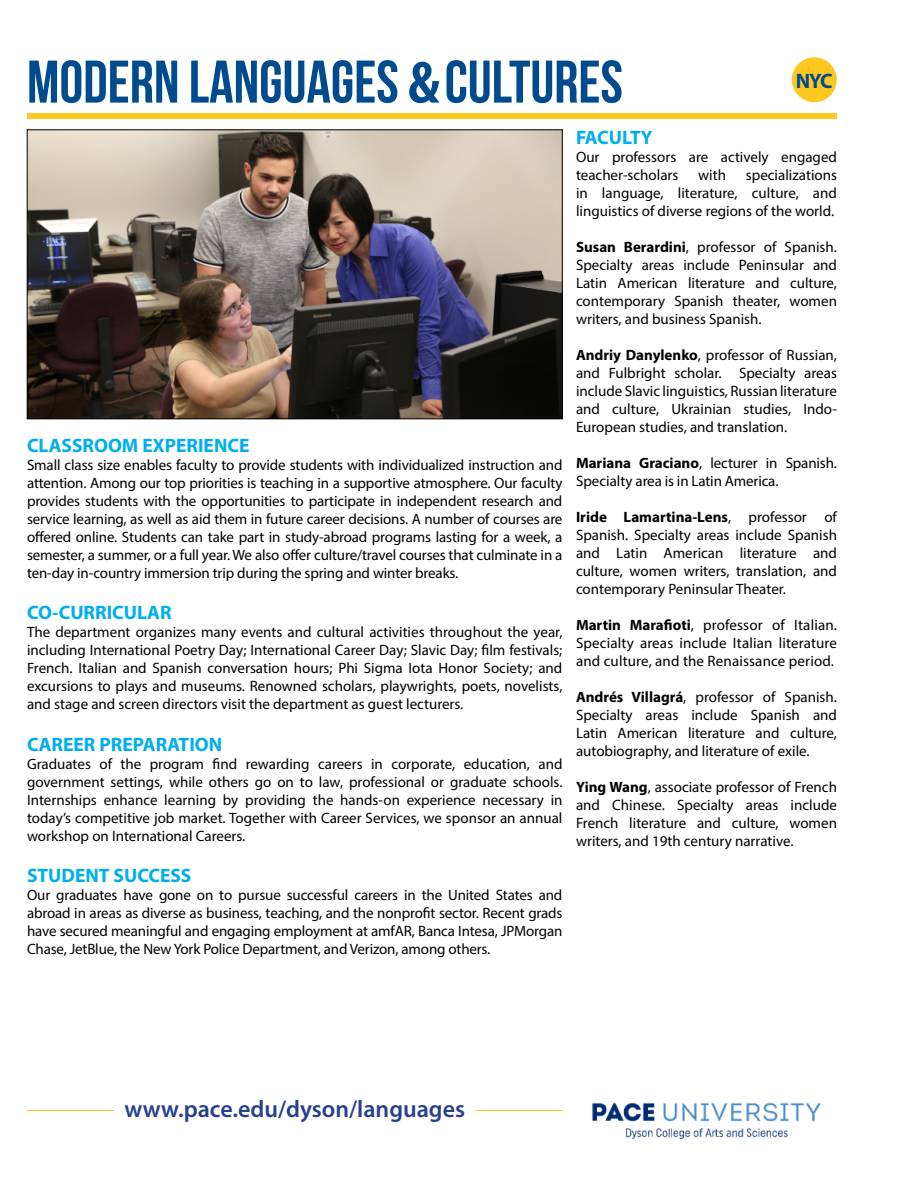
<style>
.page{position:relative;width:918px;height:1188px;background:#fff}
.page>*{position:absolute;margin:0;border:0;box-sizing:border-box;transform-origin:0 0}
.t1{font:700 60px "Bebas Neue";color:#004b8e}
.t2{font:600 24px "Myriad Pro";color:#25408f}
.t3{font:700 21px "Myriad Pro";color:#004b8e}
.t4{font:700 19.5px "Myriad Pro";color:#00aeef}
.t5{font:15px/18px "Myriad Pro";color:#000;text-align:justify}
.s1{font-family:"Myriad Pro";font-stretch:condensed}
.s2{font-weight:700}
</style>
<div class="page">
<img style="left:29px;top:132px;width:531px;height:285px">
<div style="left:27px;top:130px;width:535px;height:289px;border:1px solid #000"></div>
<div style="left:792px;top:57px;width:45px;height:45px;background:#ffc820;border-radius:50%"></div>
<div style="left:27px;top:113px;width:810px;height:6px;background:#ffc820"></div>
<hr style="left:27px;top:1110px;width:87px;height:1px;background:#ffc820">
<hr style="left:476px;top:1110px;width:86px;height:1px;background:#ffc820">
<img style="left:592px;top:1102px;width:229px;height:37px">
<h1 class="t1" style="left:27px;top:49px;width:597px">MODERN LANGUAGES <span class="s1">&amp;</span> CULTURES</h1>
<h3 class="t3" style="left:796px;top:67px;width:39px">NYC</h3>
<h3 class="t4" style="left:27px;top:433px;width:224px">CLASSROOM EXPERIENCE</h3>
<p class="t5" style="left:27px;top:456px;width:537px">Small class size enables faculty to provide students with individualized instruction and attention. Among our top priorities is teaching in a supportive atmosphere. Our faculty provides students with the opportunities to participate in independent research and service learning, as well as aid them in future career decisions. A number of courses are offered online. Students can take part in study-abroad programs lasting for a week, a semester, a summer, or a full year. We also offer culture/travel courses that culminate in a ten-day in-country immersion trip during the spring and winter breaks.</p>
<h3 class="t4" style="left:27px;top:600px;width:146px">CO-CURRICULAR</h3>
<p class="t5" style="left:27px;top:623px;width:537px">The department organizes many events and cultural activities throughout the year, including International Poetry Day; International Career Day; Slavic Day; film festivals; French. Italian and Spanish conversation hours; Phi Sigma Iota Honor Society; and excursions to plays and museums. Renowned scholars, playwrights, poets, novelists, and stage and screen directors visit the department as guest lecturers.</p>
<h3 class="t4" style="left:27px;top:732px;width:197px">CAREER PREPARATION</h3>
<p class="t5" style="left:27px;top:755px;width:537px">Graduates of the program find rewarding careers in corporate, education, and government settings, while others go on to law, professional or graduate schools.<br>Internships enhance learning by providing the hands-on experience necessary in today’s competitive job market. Together with Career Services, we sponsor an annual workshop on International Careers.</p>
<h3 class="t4" style="left:27px;top:863px;width:166px">STUDENT SUCCESS</h3>
<p class="t5" style="left:27px;top:886px;width:537px">Our graduates have gone on to pursue successful careers in the United States and abroad in areas as diverse as business, teaching, and the nonprofit sector. Recent grads have secured meaningful and engaging employment at amfAR, Banca Intesa, JPMorgan Chase, JetBlue, the New York Police Department, and Verizon, among others.</p>
<h3 class="t4" style="left:576px;top:125px;width:78px">FACULTY</h3>
<p class="t5" style="left:576px;top:148px;width:263px">Our professors are actively engaged teacher-scholars</p>
<p class="t5" style="left:576px;top:166px;width:263px;text-indent:170px">specializations in language, literature, culture, and linguistics of diverse regions of the world.</p>
<p class="t5" style="left:576px;top:238px;width:263px"><span class="s2">Susan Berardini</span>, professor of Spanish.<br>Specialty areas include Peninsular and Latin American literature and culture, contemporary Spanish theater, women writers, and business Spanish.</p>
<p class="t5" style="left:576px;top:346px;width:263px"><span class="s2">Andriy Danylenko</span>, professor of Russian, and Fulbright scholar. Specialty areas include Slavic linguistics, Russian literature and culture, Ukrainian studies, Indo-European studies, and translation.</p>
<p class="t5" style="left:576px;top:454px;width:263px"><span class="s2">Mariana Graciano</span>, lecturer in Spanish.<br>Specialty area is in Latin America.</p>
<p class="t5" style="left:576px;top:508px;width:263px"><span class="s2">Iride Lamartina-Lens</span>, professor of Spanish. Specialty areas include Spanish and Latin American literature and culture, women writers, translation, and contemporary Peninsular Theater.</p>
<p class="t5" style="left:576px;top:616px;width:263px"><span class="s2">Martin Marafioti</span>, professor of Italian.<br>Specialty areas include Italian literature and culture, and the Renaissance period.</p>
<p class="t5" style="left:576px;top:688px;width:263px"><span class="s2">Andrés Villagrá</span>, professor of Spanish.<br>Specialty areas include Spanish and Latin American literature and culture, autobiography, and literature of exile.</p>
<p class="t5" style="left:576px;top:778px;width:263px"><span class="s2">Ying Wang</span>, associate professor of French and Chinese. Specialty areas include French literature and culture, women writers, and 19th century narrative.</p>
<p class="t5" style="left:698px;top:166px;width:29px">with</p>
<h2 class="t2" style="left:124px;top:1094px;width:342px">www.pace.edu/dyson/languages</h2>
</div>
